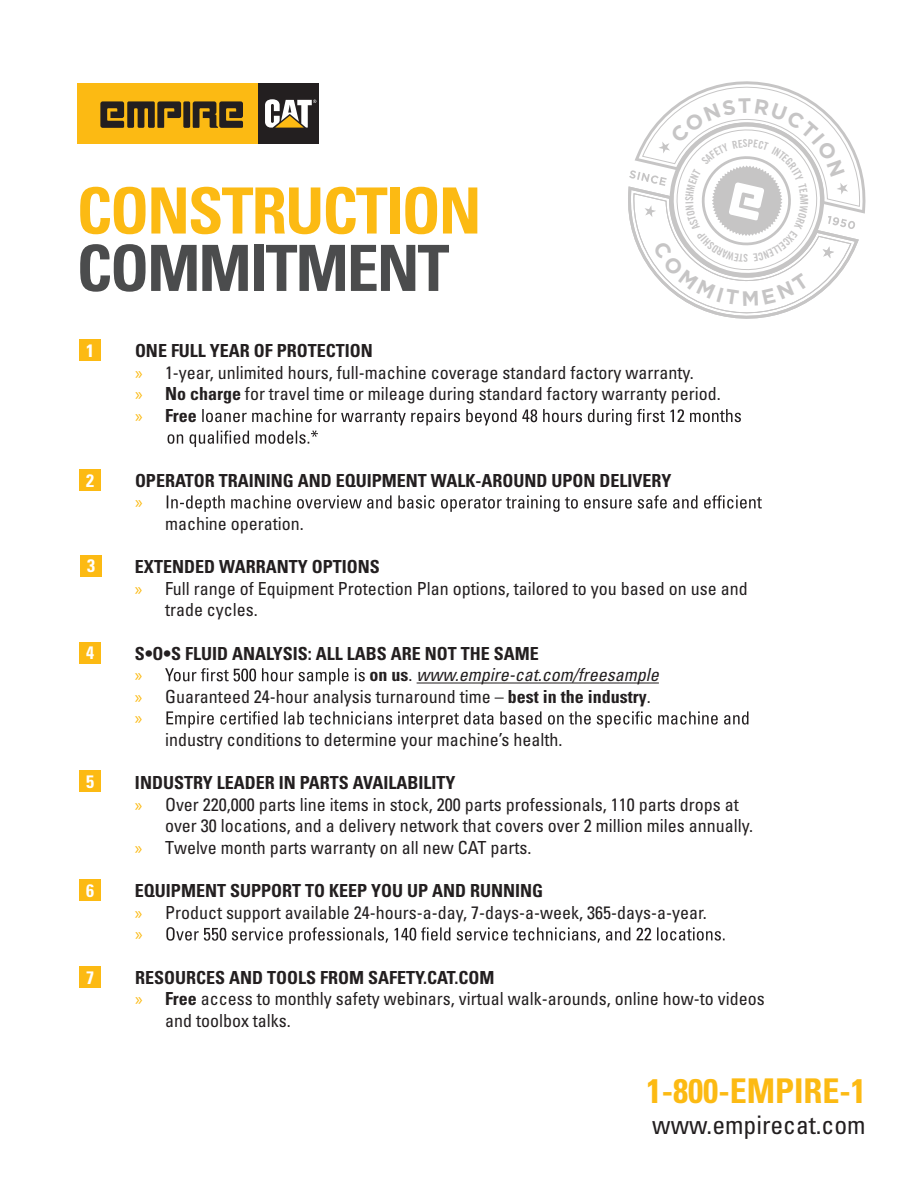
<style>
.page{position:relative;width:918px;height:1188px;background:#fff}
.page>*{position:absolute;margin:0;border:0;box-sizing:border-box;transform-origin:0 0}
.t1{font:700 condensed 63.75px "Univers LT Std";letter-spacing:-.03em;color:#fcba13}
.t2{font:700 condensed 63.75px "Univers LT Std";letter-spacing:-.03em;color:#4b4c4d}
.t3{font:700 condensed 34.05px "Univers LT Std";color:#fcba13}
.t4{font:condensed 25.5px "Univers LT Std";color:#231f20}
.t5{font:condensed 18px/21.6px "Univers LT Std";color:#231f20}
.t6{font:700 condensed 18px "Univers LT Std";color:#231f20}
.t7{font:700 condensed 18px "Univers LT Std";color:#fff}
.t8{font:18px "Myriad Pro";color:#fcba13}
.s1{font-weight:700}
.s2{font-family:"Myriad Pro";font-stretch:normal;color:#fcba13}
.s3{font-style:italic}
</style>
<div class="page">
<hr style="left:417px;top:683px;width:242px;height:1px;background:#231f20">
<svg style="left:168px;top:409px;width:573px;height:38px"></svg>
<svg style="left:167px;top:495px;width:595px;height:17px"></svg>
<svg style="left:165px;top:668px;width:200px;height:17px"></svg>
<svg style="left:166px;top:711px;width:582px;height:17px"></svg>
<svg style="left:166px;top:927px;width:559px;height:17px"></svg>
<svg style="left:77px;top:83px;width:242px;height:61px"></svg>
<div style="left:80px;top:967px;width:21px;height:21px;background:#fcba13"></div>
<div style="left:80px;top:880px;width:21px;height:21px;background:#fcba13"></div>
<div style="left:80px;top:771px;width:21px;height:21px;background:#fcba13"></div>
<div style="left:80px;top:642px;width:21px;height:21px;background:#fcba13"></div>
<div style="left:81px;top:555px;width:21px;height:21px;background:#fcba13"></div>
<div style="left:80px;top:470px;width:21px;height:21px;background:#fcba13"></div>
<div style="left:80px;top:340px;width:21px;height:21px;background:#fcba13"></div>
<svg style="left:628px;top:81px;width:238px;height:238px"></svg>
<h1 class="t1" style="left:77px;top:172px;width:406px">CONSTRUCTION</h1>
<h1 class="t2" style="left:77px;top:229px;width:374px">COMMITMENT</h1>
<p class="t7" style="left:86px;top:339px;width:9px">1</p>
<p class="t7" style="left:86px;top:470px;width:9px">2</p>
<p class="t7" style="left:87px;top:555px;width:9px">3</p>
<p class="t7" style="left:86px;top:642px;width:9px">4</p>
<p class="t7" style="left:86px;top:770px;width:9px">5</p>
<p class="t7" style="left:86px;top:879px;width:9px">6</p>
<p class="t7" style="left:86px;top:967px;width:9px">7</p>
<p class="t5" style="left:135px;top:340px;width:587px"><span class="s1">ONE FULL YEAR OF PROTECTION<br></span><span class="s2">»</span> 1-year, unlimited hours, full-machine coverage standard factory warranty.<br><span class="s2">»</span> <span class="s1">No charge</span> for travel time or mileage during standard factory warranty period. <span class="s2">»</span> <span class="s1">Free</span></p>
<p class="t6" style="left:135px;top:469px;width:538px">OPERATOR TRAINING AND EQUIPMENT WALK-AROUND UPON DELIVERY</p>
<p class="t8" style="left:135px;top:491px;width:9px">»</p>
<p class="t5" style="left:165px;top:513px;width:140px">machine operation.</p>
<p class="t6" style="left:135px;top:556px;width:246px">EXTENDED WARRANTY OPTIONS</p>
<p class="t5" style="left:135px;top:577px;width:614px"><span class="s2">»</span> Full range of Equipment Protection Plan options, tailored to you based on use and</p>
<p class="t5" style="left:165px;top:599px;width:94px">trade cycles.</p>
<p class="t6" style="left:135px;top:642px;width:405px">S•O•S FLUID ANALYSIS: ALL LABS ARE NOT THE SAME</p>
<p class="t8" style="left:135px;top:664px;width:9px">»</p>
<p class="t5" style="left:135px;top:664px;width:525px;text-indent:235px"><span class="s1">on us</span>. <span class="s3">www.empire-cat.com/freesample </span><span class="s2">»</span> Guaranteed 24-hour analysis turnaround time – <span class="s1">best in the industry</span>.</p>
<p class="t8" style="left:135px;top:707px;width:9px">»</p>
<p class="t5" style="left:165px;top:729px;width:399px">industry conditions to determine your machine’s health.</p>
<p class="t6" style="left:135px;top:772px;width:322px">INDUSTRY LEADER IN PARTS AVAILABILITY</p>
<p class="t5" style="left:135px;top:793px;width:605px"><span class="s2">»</span> Over 220,000 parts line items in stock, 200 parts professionals, 110 parts drops at</p>
<p class="t5" style="left:165px;top:815px;width:590px">over 30 locations, and a delivery network that covers over 2 million miles annually.</p>
<p class="t5" style="left:135px;top:837px;width:398px"><span class="s2">»</span> Twelve month parts warranty on all new CAT parts.</p>
<p class="t5" style="left:135px;top:880px;width:573px"><span class="s1">EQUIPMENT SUPPORT TO KEEP YOU UP AND RUNNING<br></span><span class="s2">»</span> Product support available 24-hours-a-day, 7-days-a-week, 365-days-a-year.</p>
<p class="t8" style="left:135px;top:923px;width:9px">»</p>
<p class="t6" style="left:135px;top:966px;width:361px">RESOURCES AND TOOLS FROM SAFETY.CAT.COM</p>
<p class="t5" style="left:135px;top:988px;width:631px"><span class="s2">»</span> <span class="s1">Free</span> access to monthly safety webinars, virtual walk-arounds, online how-to videos</p>
<p class="t5" style="left:165px;top:1009px;width:127px">and toolbox talks.</p>
<h2 class="t3" style="left:647px;top:1070px;width:221px">1-800-EMPIRE-1</h2>
<h3 class="t4" style="left:652px;top:1108px;width:215px">www.empirecat.com</h3>
</div>
